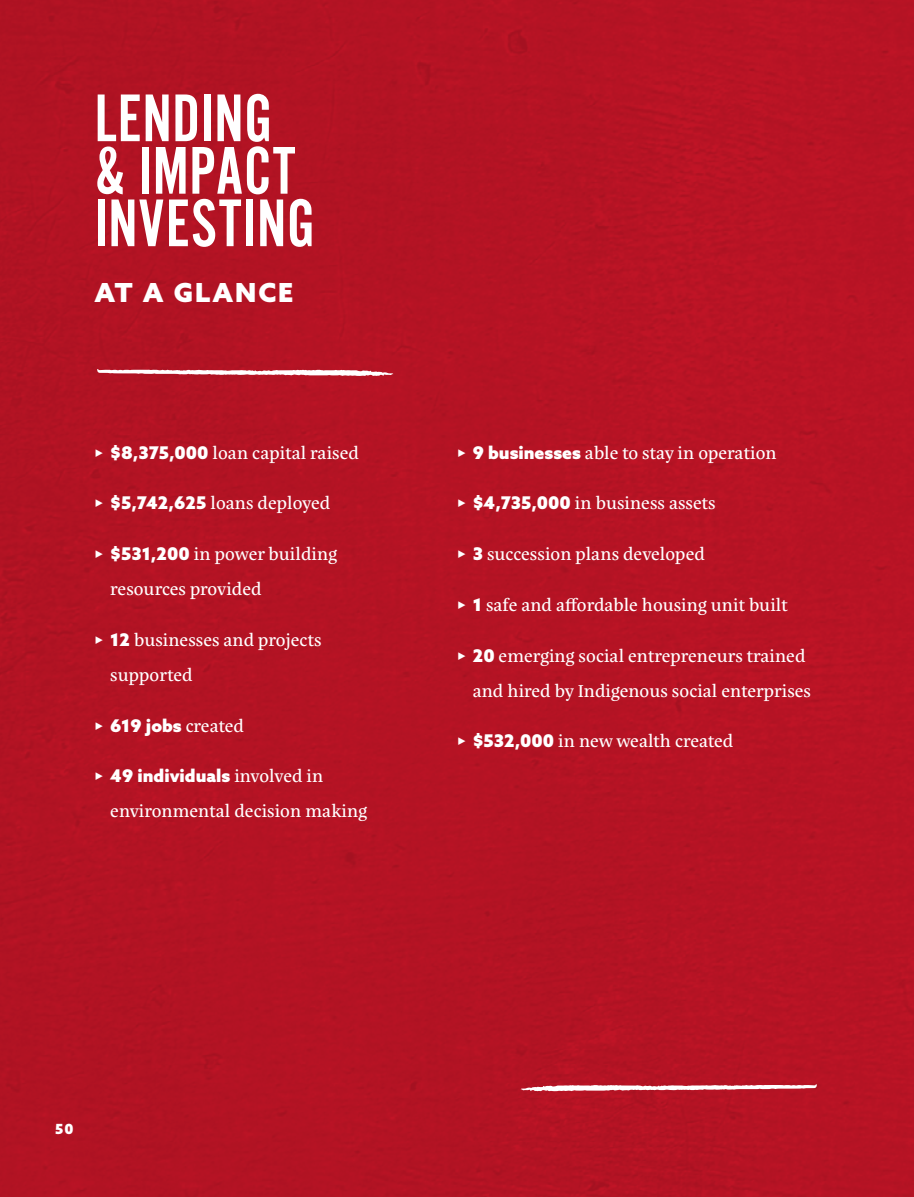
<style>
.page{position:relative;width:914px;height:1197px;background:#b41324}
.page>*{position:absolute;margin:0;border:0;box-sizing:border-box;transform-origin:0 0}
.t1{font:70px/52.5px "Alternate Got No 2 D";letter-spacing:.01em;color:#fff}
.t2{font:900 26.25px "Azo Sans";letter-spacing:.075em;color:#fff}
.t3{font:17.5px/35px "Eskorte Latin";color:#fff}
.t4{font:900 17.5px "Azo Sans";color:#fff}
.t5{font:900 14px "Azo Sans";color:#fff}
.s1{font-family:"Alternate Got No 1 D"}
.s2{font-family:"Azo Sans";font-weight:900}
.s3{font-family:"Alternate Got No 1 D";font-weight:400}
.s4{font-family:"Eskorte Latin";font-weight:400}
</style>
<div class="page">
<svg style="left:520px;top:1084px;width:296px;height:7px"></svg>
<svg style="left:97px;top:369px;width:296px;height:7px"></svg>
<h1 class="t1" style="left:94px;top:94px;width:221px">LENDING &amp; IMPACT<br>INVESTING</h1>
<h2 class="t2" style="left:94px;top:275px;width:200px">AT A GLANCE</h2>
<p class="t3" style="left:94px;top:435px;width:266px"><span class="s1">▸</span> <span class="s2">$8,375,000</span> loan capital raised</p>
<p class="t3" style="left:94px;top:486px;width:237px"><span class="s1">▸</span> <span class="s2">$5,742,625</span> loans deployed</p>
<p class="t3" style="left:110px;top:536px;width:228px;text-indent:-16px"><span class="s1">▸</span> <span class="s2">$531,200</span> in power building resources provided</p>
<p class="t3" style="left:110px;top:622px;width:213px;text-indent:-16px"><span class="s1">▸</span> <span class="s2">12</span> businesses and projects supported</p>
<p class="t4" style="left:94px;top:714px;width:151px"><span class="s3">▸</span> 619 jobs <span class="s4">created</span></p>
<p class="t4" style="left:94px;top:764px;width:230px"><span class="s3">▸</span> 49 individuals <span class="s4">involved in</span></p>
<p class="t3" style="left:110px;top:794px;width:258px">environmental decision making</p>
<p class="t3" style="left:457px;top:435px;width:321px"><span class="s1">▸</span> <span class="s2">9 businesses</span> able to stay in operation</p>
<p class="t3" style="left:457px;top:486px;width:260px"><span class="s1">▸</span> <span class="s2">$4,735,000</span> in business assets</p>
<p class="t3" style="left:457px;top:536px;width:249px"><span class="s1">▸</span> <span class="s2">3</span> succession plans developed</p>
<p class="t3" style="left:457px;top:587px;width:332px"><span class="s1">▸</span> <span class="s2">1</span> safe and affordable housing unit built</p>
<p class="t3" style="left:472px;top:638px;width:340px;text-indent:-16px"><span class="s1">▸</span> <span class="s2">20</span> emerging social entrepreneurs trained and hired by Indigenous social enterprises</p>
<p class="t3" style="left:457px;top:724px;width:278px"><span class="s1">▸</span> <span class="s2">$532,000</span> in new wealth created</p>
<p class="t5" style="left:55px;top:1120px;width:20px">50</p>
</div>
